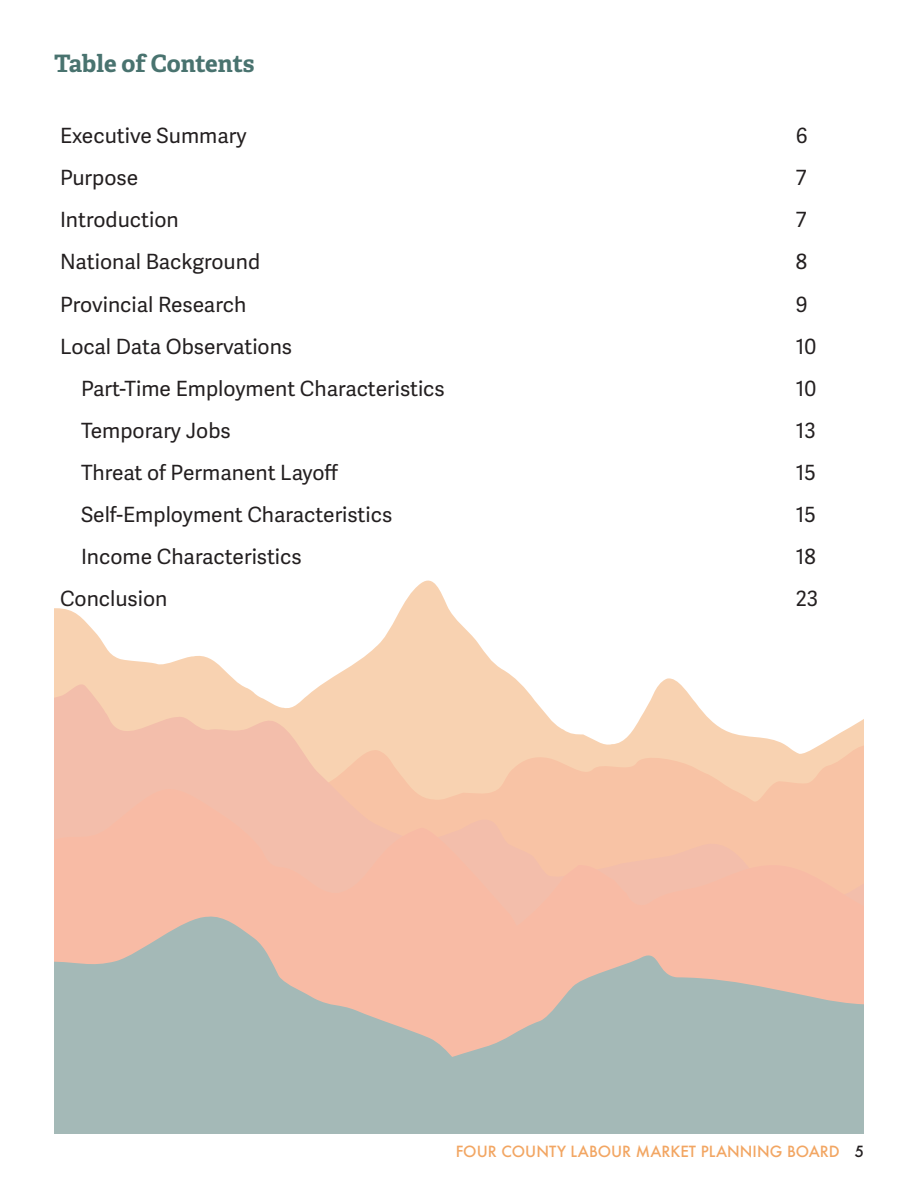
<style>
.page{position:relative;width:918px;height:1188px;background:#fff}
.page>*{position:absolute;margin:0;border:0;box-sizing:border-box;transform-origin:0 0}
.t1{font:700 24px "Adelle";letter-spacing:-.005em;color:#49736f}
.t2{font:21px "Adelle Sans";color:#231f20}
.t3{font:500 15px "Futura";color:#f2a663}
.s1{color:#231f20}
</style>
<div class="page">
<svg style="left:54px;top:580px;width:445px;height:87px"></svg>
<svg style="left:54px;top:667px;width:810px;height:197px;fill:#f8d2b1"></svg>
<div style="left:54px;top:777px;width:797px;height:138px;background:#f8bea5"></div>
<div style="left:344px;top:864px;width:520px;height:84px;background:#f8bba5"></div>
<svg style="left:54px;top:915px;width:570px;height:219px;background:#d3baac"></svg>
<svg style="left:118px;top:948px;width:746px;height:186px;background:#b7b9b2"></svg>
<p class="t1" style="left:54px;top:48px;width:202px">Table of Contents</p>
<p class="t2" style="left:60px;top:124px;width:188px">Executive Summary</p>
<p class="t2" style="left:796px;top:124px;width:13px">6</p>
<p class="t2" style="left:60px;top:166px;width:80px">Purpose</p>
<p class="t2" style="left:796px;top:166px;width:12px">7</p>
<p class="t2" style="left:60px;top:208px;width:120px">Introduction</p>
<p class="t2" style="left:796px;top:208px;width:12px">7</p>
<p class="t2" style="left:60px;top:250px;width:202px">National Background</p>
<p class="t2" style="left:796px;top:250px;width:13px">8</p>
<p class="t2" style="left:60px;top:292px;width:188px">Provincial Research</p>
<p class="t2" style="left:796px;top:292px;width:13px">9</p>
<p class="t2" style="left:60px;top:334px;width:234px">Local Data Observations</p>
<p class="t2" style="left:796px;top:334px;width:22px">10</p>
<p class="t2" style="left:81px;top:376px;width:365px">Part-Time Employment Characteristics</p>
<p class="t2" style="left:796px;top:376px;width:22px">10</p>
<p class="t2" style="left:81px;top:418px;width:151px">Temporary Jobs</p>
<p class="t2" style="left:796px;top:418px;width:22px">13</p>
<p class="t2" style="left:81px;top:460px;width:259px">Threat of Permanent Layoff</p>
<p class="t2" style="left:796px;top:460px;width:22px">15</p>
<p class="t2" style="left:81px;top:503px;width:313px">Self-Employment Characteristics</p>
<p class="t2" style="left:796px;top:503px;width:22px">15</p>
<p class="t2" style="left:81px;top:545px;width:222px">Income Characteristics</p>
<p class="t2" style="left:796px;top:545px;width:22px">18</p>
<p class="t2" style="left:60px;top:587px;width:109px">Conclusion</p>
<p class="t2" style="left:796px;top:587px;width:24px">23</p>
<p class="t3" style="left:456px;top:1141px;width:410px">FOUR COUNTY LABOUR MARKET PLANNING BOARD <span class="s1">5</span></p>
</div>
